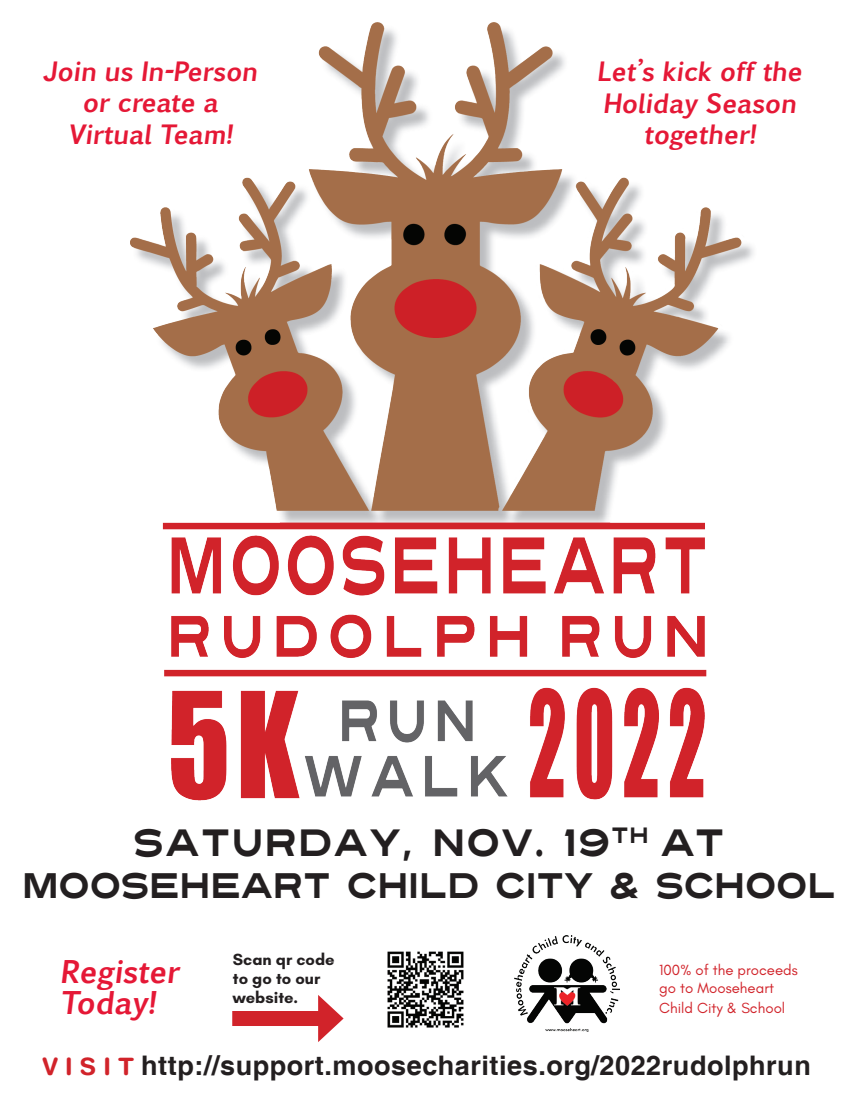
<style>
.page{position:relative;width:858px;height:1107px;background:#fff}
.page>*{position:absolute;margin:0;border:0;box-sizing:border-box;transform-origin:0 0}
.t1{font:37.8px "Turnpike";letter-spacing:.015em;color:#231f20;scale:.83 1}
.t2{font:35.25px "Turnpike";letter-spacing:-.03em;color:#231f20;scale:.83 1}
.t3{font:700 30px/31.5px "Euphemia UCAS";color:#e51836}
.t4{font:700 27px "Helvetica";letter-spacing:.02em;color:#231f20}
.t5{font:700 25.5px/31.5px "Euphemia UCAS";color:#e51836;text-align:center}
.t6{font:700 16.5px/18.9px "Glacial Indifference";color:#231f20}
.t7{font:15px/18px "Glacial Indifference";color:#d1232a}
.s1{font-family:"Helvetica Rounded LT Std";font-size:24px;color:#d1232a}
</style>
<div class="page">
<img style="left:130px;top:22px;width:624px;height:779px">
<img style="left:387px;top:951px;width:77px;height:77px">
<img style="left:514px;top:936px;width:105px;height:95px">
<div style="left:232px;top:1011px;width:96px;height:15px;background:#d1232a"></div>
<svg style="left:318px;top:995px;width:25px;height:47px"></svg>
<p class="t5" style="left:43px;top:56px;width:221px">Join us In-Person or create a<br>Virtual Team!</p>
<p class="t5" style="left:596px;top:56px;width:211px">Let’s kick off the<br>Holiday Season together!</p>
<p class="t1" style="left:133px;top:815px;width:714px">SATURDAY, NOV. 19<sup>TH</sup> AT</p>
<p class="t2" style="left:22px;top:860px;width:982px">MOOSEHEART CHILD CITY &amp; SCHOOL</p>
<p class="t6" style="left:233px;top:950px;width:103px">Scan qr code to go to our website.</p>
<p class="t3" style="left:60px;top:956px;width:126px">Register<br>Today!</p>
<p class="t7" style="left:659px;top:961px;width:140px">100% of the proceeds go to Mooseheart</p>
<p class="t7" style="left:659px;top:999px;width:127px">Child City &amp; School</p>
<p class="t4" style="left:43px;top:1049px;width:769px"><span class="s1">V I S I T</span> http://support.moosecharities.org/2022rudolphrun</p>
</div>
